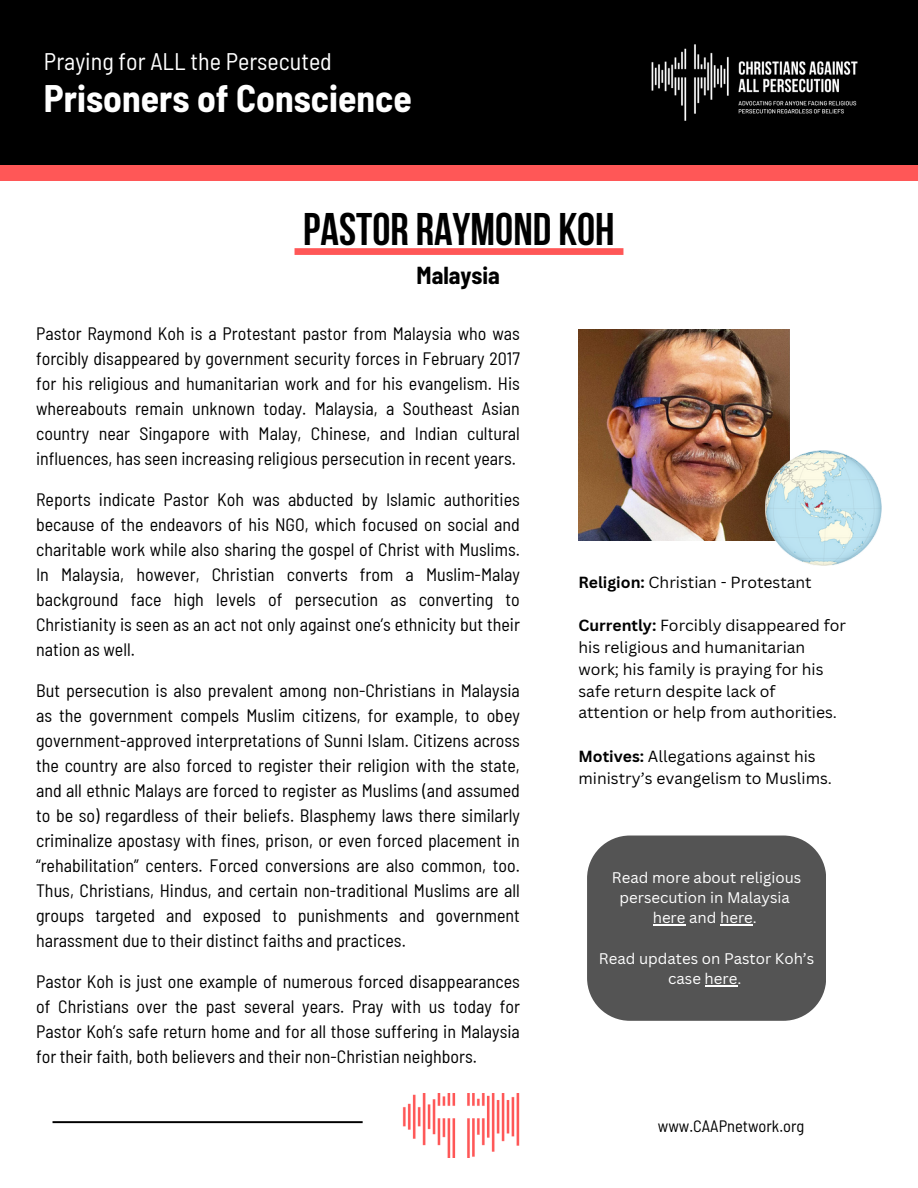
<style>
.page{position:relative;width:918px;height:1188px;background:#fff}
.page>*{position:absolute;margin:0;border:0;box-sizing:border-box;transform-origin:0 0}
.t1{font:700 45.6px "Bebas Neue";color:#000}
.t2{font:700 semi-condensed 37.5px "Barlow";color:#fff}
.t3{font:700 37.5px "Bebas Neue";color:#fff}
.t4{font:semi-condensed 24px "Barlow";color:#fff}
.t5{font:700 semi-condensed 24px "Barlow";color:#000}
.t6{font:semi-condensed 18px/25px "Barlow";color:#000;text-align:justify}
.t7{font:semi-condensed 16.5px "Barlow";color:#000}
.t8{font:15.75px/21.8px "Canva Sans";color:#000}
.t9{font:15px/20.2px "Canva Sans";color:#fff;text-align:center}
.s1{font-weight:700}
</style>
<div class="page">
<hr style="left:53px;top:1121px;width:310px;height:2px;background:#000">
<img style="left:402px;top:1093px;width:118px;height:65px">
<div style="left:295px;top:248px;width:328px;height:7px;background:#ff5757"></div>
<div style="left:0;top:41px;width:918px;height:140px;background:#ff5757"></div>
<div style="left:0;top:0;width:918px;height:164px;background:#000"></div>
<img style="left:651px;top:44px;width:207px;height:77px">
<div style="left:587px;top:836px;width:239px;height:185px;background:#545454"></div>
<hr style="left:653px;top:924px;width:32px;height:2px;background:#fff">
<hr style="left:720px;top:924px;width:33px;height:2px;background:#fff">
<hr style="left:705px;top:985px;width:32px;height:1px;background:#fff">
<img style="left:578px;top:329px;width:212px;height:212px">
<img style="left:765px;top:450px;width:116px;height:116px">
<p class="t4" style="left:44px;top:46px;width:289px">Praying for ALL the Persecuted</p>
<p class="t2" style="left:44px;top:74px;width:369px">Prisoners of Conscience</p>
<h2 class="t3" style="left:59px;top:62px;width:184px">FEBRUARY2024</h2>
<p class="t1" style="left:303px;top:211px;width:313px">PASTOR RAYMOND KOH</p>
<p class="t5" style="left:417px;top:260px;width:85px">Malaysia</p>
<p class="t6" style="left:36px;top:320px;width:485px">Pastor Raymond Koh is a Protestant pastor from Malaysia who was forcibly disappeared by government security forces in February 2017 for his religious and humanitarian work and for his evangelism. His whereabouts remain unknown today. Malaysia, a Southeast Asian country near Singapore with Malay, Chinese, and Indian cultural influences, has seen increasing religious persecution in recent years.</p>
<p class="t6" style="left:36px;top:486px;width:485px">Reports indicate Pastor Koh was abducted by Islamic authorities because of the endeavors of his NGO, which focused on social and charitable work while also sharing the gospel of Christ with Muslims.<br>In Malaysia, however, Christian converts from a Muslim-Malay background face high levels of persecution as converting to Christianity is seen as an act not only against one’s ethnicity but their nation as well.</p>
<p class="t6" style="left:36px;top:677px;width:485px">But persecution is also prevalent among non-Christians in Malaysia as the government compels Muslim citizens, for example, to obey government-approved interpretations of Sunni Islam. Citizens across the country are also forced to register their religion with the state, and all ethnic Malays are forced to register as Muslims (and assumed to be so) regardless of their beliefs. Blasphemy laws there similarly criminalize apostasy with fines, prison, or even forced placement in “rehabilitation” centers. Forced conversions are also common, too.<br>Thus, Christians, Hindus, and certain non-traditional Muslims are all groups targeted and exposed to punishments and government harassment due to their distinct faiths and practices.</p>
<p class="t6" style="left:36px;top:968px;width:485px">Pastor Koh is just one example of numerous forced disappearances of Christians over the past several years. Pray with us today for Pastor Koh’s safe return home and for all those suffering in Malaysia for their faith, both believers and their non-Christian neighbors.</p>
<p class="t8" style="left:578px;top:571px;width:235px"><span class="s1">Religion:</span> Christian - Protestant</p>
<p class="t8" style="left:578px;top:614px;width:269px"><span class="s1">Currently:</span> Forcibly disappeared for his religious and humanitarian work; his family is praying for his safe return despite lack of attention or help from authorities.</p>
<h5 class="t8" style="left:578px;top:745px;width:255px"><span class="s1">Motives:</span> Allegations against his ministry’s evangelism to Muslims.</h5>
<h1 class="t9" style="left:612px;top:867px;width:191px">Read more about religious persecution in Malaysia</h1>
<h3 class="t9" style="left:653px;top:907px;width:106px">here and here.</h3>
<h5 class="t9" style="left:599px;top:948px;width:217px">Read updates on Pastor Koh’s case here.</h5>
<h5 class="t7" style="left:658px;top:1116px;width:148px">www.CAAPnetwork.org</h5>
</div>
